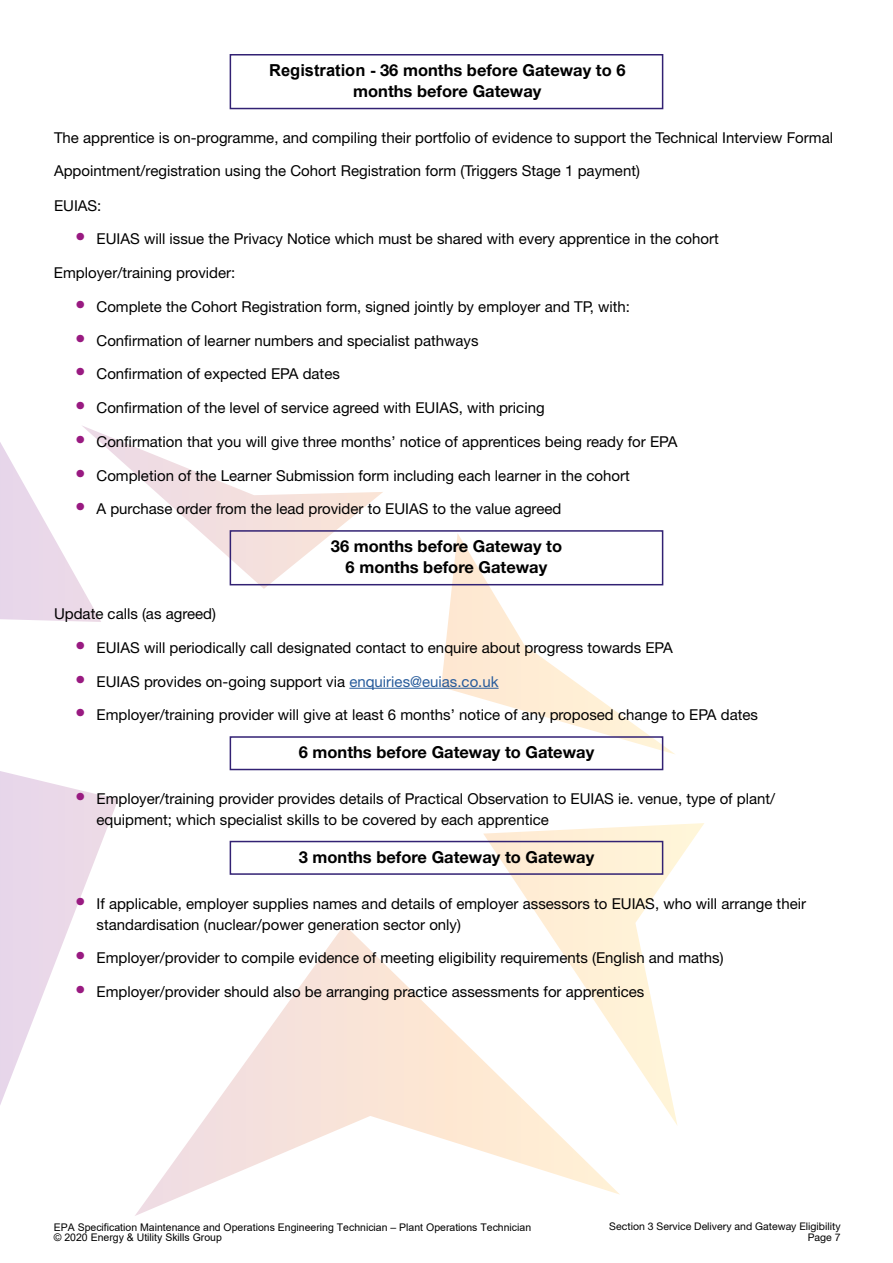
<style>
.page{position:relative;width:893px;height:1263px;background:#fff}
.page>*{position:absolute;margin:0;border:0;box-sizing:border-box;transform-origin:0 0}
.t1{font:700 16.5px/21px "Helvetica Neue LT Std";color:#000;text-align:center}
.t2{font:15px/21px "Helvetica Neue LT Std";color:#000}
.t3{font:10.5px/10.5px "Arial";color:#000}
.t4{font:10.5px/10.5px "Helvetica Neue LT Std";color:#000;text-align:right}
.s1{font-family:"Arial"}
.s2{font-size:21px;color:#991a81}
.s3{color:#275b9b}
</style>
<div class="page">
<svg style="left:0;top:426px;width:704px;height:790px"></svg>
<hr style="left:349px;top:688px;width:150px;height:1px;background:#275b9b">
<div style="left:230px;top:54px;width:433px;height:55px;border:2px solid #322173"></div>
<div style="left:230px;top:530px;width:433px;height:55px;border:2px solid #322173"></div>
<div style="left:230px;top:736px;width:433px;height:34px;border:2px solid #322173"></div>
<div style="left:230px;top:841px;width:433px;height:34px;border:2px solid #322173"></div>
<p class="t1" style="left:269px;top:59px;width:358px"><span class="s1">Registration -</span> 36 months before Gateway to 6 months before Gateway</p>
<p class="t2" style="left:54px;top:121px;width:781px;line-height:32.8px">The apprentice is on-programme, and compiling their portfolio of evidence to support the Technical Interview Formal<br>Appointment/registration using the Cohort Registration form (Triggers Stage 1 payment)</p>
<p class="t2" style="left:54px;top:194px;width:49px">EUIAS:</p>
<p class="t2" style="left:75px;top:228px;width:645px"><span class="s2">•</span> EUIAS will issue the Privacy Notice which must be shared with every apprentice in the cohort</p>
<p class="t2" style="left:54px;top:262px;width:183px">Employer/training provider:</p>
<p class="t2" style="left:75px;top:296px;width:556px"><span class="s2">•</span> Complete the Cohort Registration form, signed jointly by employer and TP, with:</p>
<p class="t2" style="left:75px;top:330px;width:405px"><span class="s2">•</span> Confirmation of learner numbers and specialist pathways</p>
<p class="t2" style="left:75px;top:363px;width:266px"><span class="s2">•</span> Confirmation of expected EPA dates</p>
<p class="t2" style="left:75px;top:397px;width:471px"><span class="s2">•</span> Confirmation of the level of service agreed with EUIAS, with pricing</p>
<p class="t2" style="left:75px;top:431px;width:604px"><span class="s2">•</span> Confirmation that you will give three months’ notice of apprentices being ready for EPA</p>
<p class="t2" style="left:75px;top:465px;width:556px"><span class="s2">•</span> Completion of the Learner Submission form including each learner in the cohort</p>
<p class="t2" style="left:75px;top:498px;width:488px"><span class="s2">•</span> A purchase order from the lead provider to EUIAS to the value agreed</p>
<p class="t1" style="left:331px;top:535px;width:233px">36 months before Gateway to<br>6 months before Gateway</p>
<p class="t2" style="left:54px;top:603px;width:163px">Update calls (as agreed)</p>
<p class="t2" style="left:75px;top:637px;width:599px"><span class="s2">•</span> EUIAS will periodically call designated contact to enquire about progress towards EPA</p>
<p class="t2" style="left:75px;top:671px;width:425px"><span class="s2">•</span> EUIAS provides on-going support via <span class="s3">enquiries@euias.co.uk</span></p>
<p class="t2" style="left:75px;top:704px;width:684px"><span class="s2">•</span> Employer/training provider will give at least 6 months’ notice of any proposed change to EPA dates</p>
<p class="t1" style="left:299px;top:741px;width:297px">6 months before Gateway to Gateway</p>
<p class="t2" style="left:97px;top:788px;width:680px;text-indent:-21px"><span class="s2">•</span> Employer/training provider provides details of Practical Observation to EUIAS ie. venue, type of plant/ equipment; which specialist skills to be covered by each apprentice</p>
<p class="t1" style="left:299px;top:846px;width:297px">3 months before Gateway to Gateway</p>
<p class="t2" style="left:97px;top:892px;width:711px;text-indent:-21px"><span class="s2">•</span> If applicable, employer supplies names and details of employer assessors to EUIAS, who will arrange their standardisation (nuclear/power generation sector only)</p>
<p class="t2" style="left:75px;top:947px;width:650px"><span class="s2">•</span> Employer/provider to compile evidence of meeting eligibility requirements (English and maths)</p>
<p class="t2" style="left:75px;top:981px;width:571px"><span class="s2">•</span> Employer/provider should also be arranging practice assessments for apprentices</p>
<p class="t3" style="left:54px;top:1221px;width:479px">EPA Specification Maintenance and Operations Engineering Technician – Plant Operations Technician © 2020 Energy &amp; Utility Skills Group</p>
<p class="t4" style="left:609px;top:1221px;width:233px">Section 3 Service Delivery and Gateway Eligibility<br>Page 7</p>
</div>
